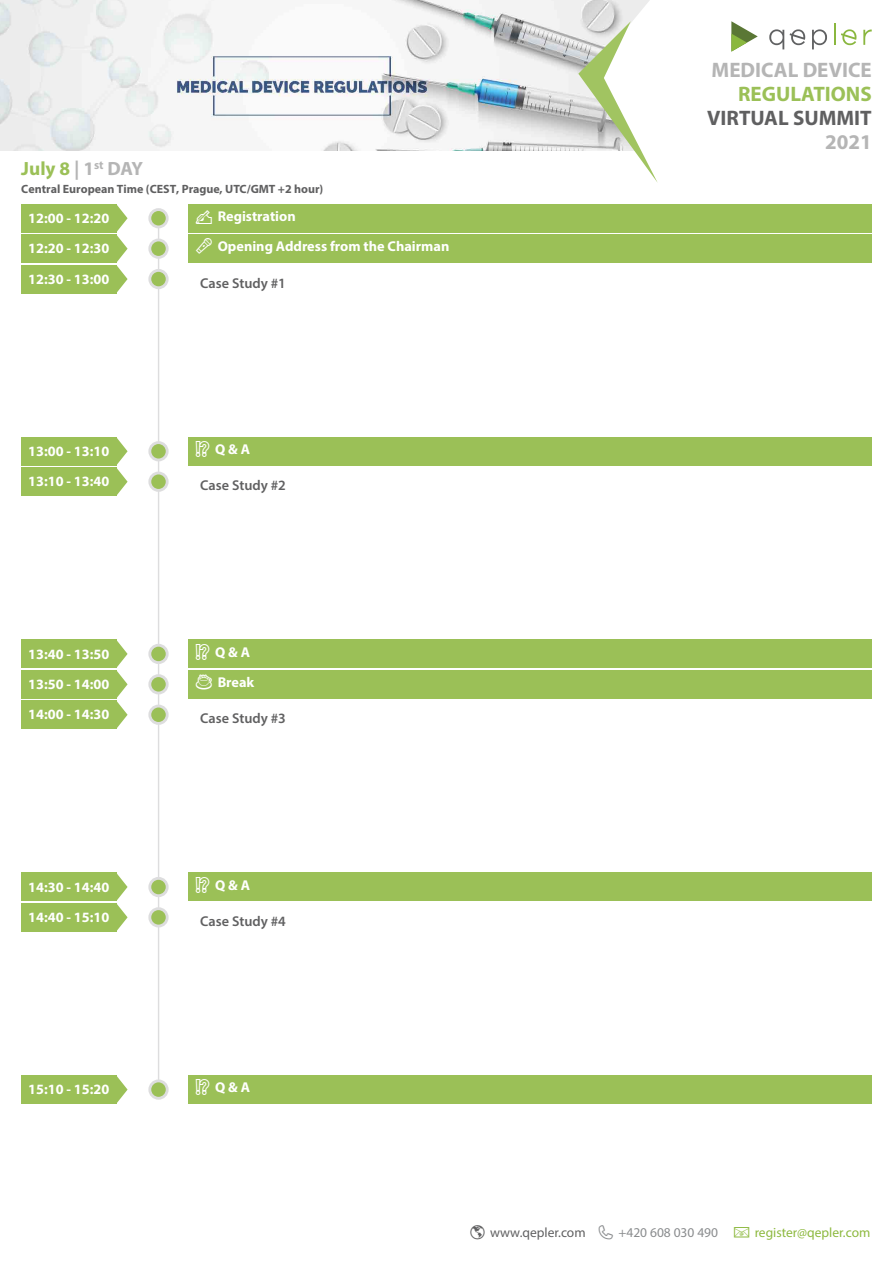
<style>
.page{position:relative;width:893px;height:1263px;background:#fff}
.page>*{position:absolute;margin:0;border:0;box-sizing:border-box;transform-origin:0 0}
.t1{font:700 21px "Myriad Pro";color:#b5b5b5}
.t2{font:700 21px "Myriad Pro";color:#606061}
.t3{font:700 21px "Myriad Pro";color:#9bc057}
.t4{font:700 19.2px "Myriad Pro";color:#9bc057}
.t5{font:700 14.25px "Myriad Pro";color:#fff}
.t6{font:600 14.25px "Myriad Pro";color:#606061}
.t7{font:13.5px "Myriad Pro";color:#8db93f}
.t8{font:13.5px "Myriad Pro";color:#606061}
.t9{font:13.5px "Myriad Pro";color:#8a8c8e}
.t10{font:700 12px "Myriad Pro";color:#606061}
.s1{color:#b5b5b5}
</style>
<div class="page">
<img style="left:0;top:0;width:587px;height:151px">
<svg style="left:587px;top:0;width:285px;height:233px"></svg>
<svg style="left:578px;top:21px;width:80px;height:162px"></svg>
<svg style="left:731px;top:21px;width:27px;height:31px"></svg>
<svg style="left:812px;top:29px;width:15px;height:20px"></svg>
<svg style="left:769px;top:29px;width:15px;height:20px"></svg>
<hr style="left:834px;top:23px;width:2px;height:22px;background:#8ab73f">
<svg style="left:863px;top:30px;width:9px;height:15px"></svg>
<svg style="left:790px;top:29px;width:15px;height:16px"></svg>
<svg style="left:841px;top:29px;width:15px;height:16px"></svg>
<hr style="left:158px;top:218px;width:1px;height:871px;background:#ddddde">
<div style="left:150px;top:210px;width:17px;height:17px;background:#9bc057;border-radius:50%"></div>
<div style="left:148px;top:208px;width:21px;height:20px;border:3px solid #ddddde;border-radius:50%"></div>
<div style="left:21px;top:204px;width:95px;height:28px;background:#9bc057"></div>
<div style="left:188px;top:204px;width:684px;height:28px;background:#9bc057"></div>
<div style="left:150px;top:240px;width:17px;height:17px;background:#9bc057;border-radius:50%"></div>
<div style="left:148px;top:239px;width:21px;height:20px;border:3px solid #ddddde;border-radius:50%"></div>
<div style="left:21px;top:234px;width:95px;height:29px;background:#9bc057"></div>
<div style="left:188px;top:234px;width:684px;height:29px;background:#9bc057"></div>
<div style="left:150px;top:443px;width:17px;height:17px;background:#9bc057;border-radius:50%"></div>
<div style="left:148px;top:441px;width:21px;height:20px;border:3px solid #ddddde;border-radius:50%"></div>
<div style="left:21px;top:437px;width:95px;height:28px;background:#9bc057"></div>
<div style="left:188px;top:437px;width:684px;height:28px;background:#9bc057"></div>
<div style="left:150px;top:645px;width:17px;height:18px;background:#9bc057;border-radius:50%"></div>
<div style="left:148px;top:644px;width:21px;height:20px;border:3px solid #ddddde;border-radius:50%"></div>
<div style="left:21px;top:640px;width:95px;height:28px;background:#9bc057"></div>
<div style="left:188px;top:640px;width:684px;height:28px;background:#9bc057"></div>
<svg style="left:150px;top:1081px;width:17px;height:17px"></svg>
<div style="left:148px;top:1079px;width:21px;height:21px;border:3px solid #ddddde;border-radius:50%"></div>
<div style="left:21px;top:1075px;width:95px;height:29px;background:#9bc057"></div>
<svg style="left:116px;top:1075px;width:12px;height:29px"></svg>
<div style="left:188px;top:1075px;width:684px;height:29px;background:#9bc057"></div>
<div style="left:150px;top:909px;width:17px;height:17px;background:#9bc057;border-radius:50%"></div>
<div style="left:148px;top:907px;width:21px;height:20px;border:3px solid #ddddde;border-radius:50%"></div>
<div style="left:21px;top:903px;width:95px;height:28px;background:#9bc057"></div>
<div style="left:150px;top:878px;width:17px;height:18px;background:#9bc057;border-radius:50%"></div>
<div style="left:148px;top:877px;width:21px;height:20px;border:3px solid #ddddde;border-radius:50%"></div>
<div style="left:21px;top:873px;width:95px;height:28px;background:#9bc057"></div>
<svg style="left:116px;top:873px;width:12px;height:58px"></svg>
<div style="left:188px;top:873px;width:684px;height:28px;background:#9bc057"></div>
<div style="left:150px;top:676px;width:17px;height:17px;background:#9bc057;border-radius:50%"></div>
<div style="left:148px;top:674px;width:21px;height:20px;border:3px solid #ddddde;border-radius:50%"></div>
<div style="left:21px;top:670px;width:95px;height:28px;background:#9bc057"></div>
<div style="left:188px;top:670px;width:684px;height:28px;background:#9bc057"></div>
<div style="left:150px;top:270px;width:17px;height:18px;background:#9bc057;border-radius:50%"></div>
<div style="left:148px;top:269px;width:21px;height:20px;border:3px solid #ddddde;border-radius:50%"></div>
<div style="left:21px;top:265px;width:95px;height:28px;background:#9bc057"></div>
<svg style="left:116px;top:204px;width:12px;height:89px"></svg>
<div style="left:150px;top:706px;width:17px;height:17px;background:#9bc057;border-radius:50%"></div>
<div style="left:148px;top:705px;width:21px;height:20px;border:3px solid #ddddde;border-radius:50%"></div>
<div style="left:21px;top:701px;width:95px;height:28px;background:#9bc057"></div>
<svg style="left:116px;top:640px;width:12px;height:89px"></svg>
<div style="left:150px;top:473px;width:17px;height:17px;background:#9bc057;border-radius:50%"></div>
<div style="left:148px;top:472px;width:21px;height:20px;border:3px solid #ddddde;border-radius:50%"></div>
<div style="left:21px;top:468px;width:95px;height:28px;background:#9bc057"></div>
<svg style="left:116px;top:437px;width:12px;height:59px"></svg>
<p class="t4" style="left:21px;top:156px;width:123px">July 8 <span class="s1">| 1</span><sup>st</sup> <span class="s1">DAY</span></p>
<p class="t10" style="left:21px;top:181px;width:304px">Central European Time (CEST, Prague, UTC/GMT +2 hour)</p>
<p class="t5" style="left:28px;top:209px;width:83px">12:00 - 12:20</p>
<p class="t5" style="left:194px;top:207px;width:103px">✍ Registration</p>
<p class="t5" style="left:28px;top:239px;width:83px">12:20 - 12:30</p>
<p class="t5" style="left:218px;top:237px;width:233px">Opening Address from the Chairman</p>
<p class="t5" style="left:28px;top:270px;width:83px">12:30 - 13:00</p>
<p class="t6" style="left:200px;top:274px;width:87px">Case Study #1</p>
<p class="t1" style="left:712px;top:56px;width:162px">MEDICAL DEVICE</p>
<p class="t3" style="left:738px;top:80px;width:135px">REGULATIONS</p>
<p class="t2" style="left:707px;top:104px;width:166px">VIRTUAL SUMMIT</p>
<p class="t1" style="left:825px;top:128px;width:48px">2021</p>
<p class="t5" style="left:28px;top:442px;width:83px">13:00 - 13:10</p>
<p class="t5" style="left:215px;top:440px;width:36px">Q &amp; A</p>
<p class="t5" style="left:28px;top:472px;width:83px">13:10 - 13:40</p>
<p class="t6" style="left:200px;top:476px;width:87px">Case Study #2</p>
<p class="t5" style="left:28px;top:644px;width:83px">13:40 - 13:50</p>
<p class="t5" style="left:215px;top:642px;width:36px">Q &amp; A</p>
<p class="t5" style="left:28px;top:675px;width:83px">13:50 - 14:00</p>
<p class="t5" style="left:194px;top:673px;width:62px">☕ Break</p>
<p class="t5" style="left:28px;top:705px;width:83px">14:00 - 14:30</p>
<p class="t6" style="left:200px;top:709px;width:87px">Case Study #3</p>
<p class="t5" style="left:28px;top:877px;width:83px">14:30 - 14:40</p>
<p class="t5" style="left:215px;top:875px;width:36px">Q &amp; A</p>
<p class="t5" style="left:28px;top:908px;width:83px">14:40 - 15:10</p>
<p class="t6" style="left:200px;top:912px;width:87px">Case Study #4</p>
<p class="t5" style="left:28px;top:1080px;width:83px">15:10 - 15:20</p>
<p class="t5" style="left:215px;top:1078px;width:36px">Q &amp; A</p>
<p class="t8" style="left:490px;top:1224px;width:97px">www.qepler.com</p>
<p class="t9" style="left:618px;top:1224px;width:101px">+420 608 030 490</p>
<p class="t7" style="left:755px;top:1224px;width:117px">register@qepler.com</p>
</div>
